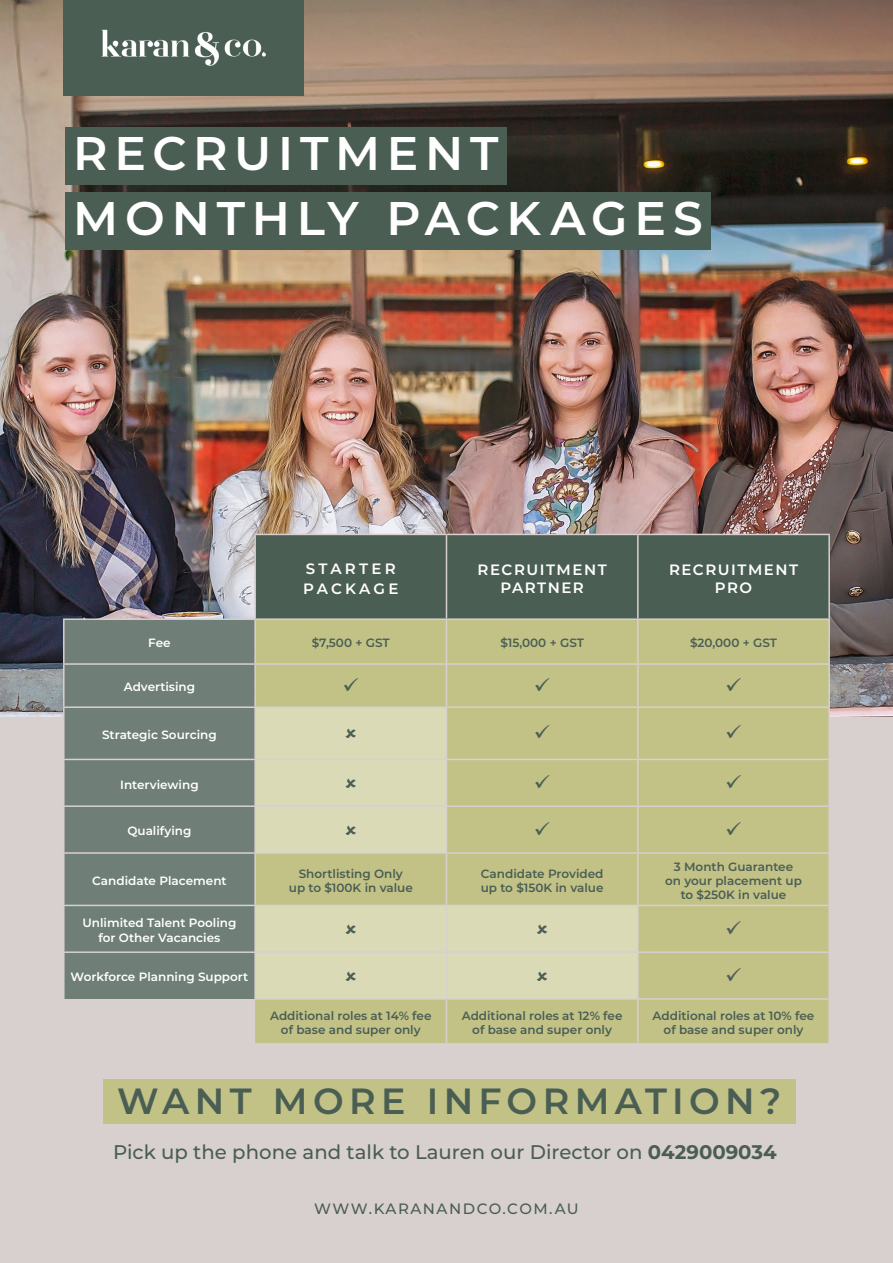
<style>
.page{position:relative;width:893px;height:1263px;background:#fff}
.page>*{position:absolute;margin:0;border:0;box-sizing:border-box;transform-origin:0 0}
.Paragraph_Style_1{font:600 47.1px "Montserrat";letter-spacing:.145em;color:#fff}
.Paragraph_Style_1-2{font:600 36.45px "Montserrat";letter-spacing:.15em;color:#4a5e54}
.t1{font:500 19.65px "Montserrat";color:#4a5e54}
.t2{font:600 15px/18px "Montserrat";letter-spacing:.1em;color:#fff;text-align:center}
.t3{font:500 15px "Montserrat";letter-spacing:.1em;color:#4a5e54}
.t4{font:600 15px/19.2px "Montserrat";letter-spacing:.21em;color:#fff}
.t5{font:600 12px/14.4px "Montserrat";color:#4a5e54;text-align:center}
.t6{font:600 12px/14.4px "Montserrat";color:#fff;text-align:center}
.s1{font-weight:700}
</style>
<div class="page">
<div style="left:0;top:694px;width:893px;height:569px;background:#d8d0ce"></div>
<img style="left:0;top:0;width:893px;height:716px">
<div style="left:65px;top:127px;width:442px;height:57px;background:#4a5e54"></div>
<div style="left:65px;top:192px;width:646px;height:58px;background:#4a5e54"></div>
<div style="left:63px;top:0;width:241px;height:96px;background:#4a5e54"></div>
<img style="left:101px;top:29px;width:165px;height:37px">
<div style="left:256px;top:535px;width:572px;height:83px;background:#4a5e54"></div>
<div style="left:65px;top:620px;width:189px;height:379px;background:#6f7e76"></div>
<div style="left:255px;top:620px;width:573px;height:423px;background:#c2c287"></div>
<svg style="left:256px;top:708px;width:381px;height:290px;background:#cfcfa2"></svg>
<hr style="left:446px;top:620px;width:1px;height:43px;background:#d8d0ce">
<hr style="left:637px;top:620px;width:2px;height:43px;background:#d8d0ce">
<hr style="left:828px;top:620px;width:2px;height:43px;background:#d8d0ce">
<hr style="left:63px;top:665px;width:2px;height:41px;background:#d8d0ce">
<hr style="left:255px;top:663px;width:191px;height:2px;background:#d8d0ce">
<hr style="left:254px;top:665px;width:2px;height:41px;background:#d8d0ce">
<hr style="left:446px;top:663px;width:192px;height:2px;background:#d8d0ce">
<hr style="left:446px;top:665px;width:1px;height:41px;background:#d8d0ce">
<hr style="left:638px;top:663px;width:192px;height:2px;background:#d8d0ce">
<hr style="left:637px;top:665px;width:2px;height:41px;background:#d8d0ce">
<hr style="left:828px;top:665px;width:2px;height:41px;background:#d8d0ce">
<hr style="left:63px;top:706px;width:192px;height:2px;background:#d8d0ce">
<hr style="left:63px;top:708px;width:2px;height:51px;background:#d8d0ce">
<hr style="left:255px;top:706px;width:191px;height:2px;background:#d8d0ce">
<hr style="left:254px;top:708px;width:2px;height:51px;background:#d8d0ce">
<hr style="left:446px;top:706px;width:192px;height:2px;background:#d8d0ce">
<hr style="left:446px;top:708px;width:1px;height:51px;background:#d8d0ce">
<hr style="left:638px;top:706px;width:192px;height:2px;background:#d8d0ce">
<hr style="left:637px;top:708px;width:2px;height:51px;background:#d8d0ce">
<hr style="left:828px;top:708px;width:2px;height:51px;background:#d8d0ce">
<hr style="left:63px;top:759px;width:192px;height:1px;background:#d8d0ce">
<hr style="left:255px;top:759px;width:191px;height:1px;background:#d8d0ce">
<hr style="left:254px;top:760px;width:2px;height:45px;background:#d8d0ce">
<hr style="left:446px;top:759px;width:192px;height:1px;background:#d8d0ce">
<hr style="left:446px;top:760px;width:1px;height:45px;background:#d8d0ce">
<hr style="left:638px;top:759px;width:192px;height:1px;background:#d8d0ce">
<hr style="left:637px;top:760px;width:2px;height:45px;background:#d8d0ce">
<hr style="left:63px;top:805px;width:192px;height:2px;background:#d8d0ce">
<hr style="left:255px;top:805px;width:191px;height:2px;background:#d8d0ce">
<hr style="left:254px;top:807px;width:2px;height:45px;background:#d8d0ce">
<hr style="left:446px;top:805px;width:192px;height:2px;background:#d8d0ce">
<hr style="left:446px;top:807px;width:1px;height:45px;background:#d8d0ce">
<hr style="left:638px;top:805px;width:192px;height:2px;background:#d8d0ce">
<hr style="left:637px;top:807px;width:2px;height:45px;background:#d8d0ce">
<hr style="left:63px;top:852px;width:192px;height:2px;background:#d8d0ce">
<hr style="left:255px;top:852px;width:191px;height:2px;background:#d8d0ce">
<hr style="left:254px;top:854px;width:2px;height:51px;background:#d8d0ce">
<hr style="left:446px;top:852px;width:192px;height:2px;background:#d8d0ce">
<hr style="left:446px;top:854px;width:1px;height:51px;background:#d8d0ce">
<hr style="left:638px;top:852px;width:192px;height:2px;background:#d8d0ce">
<hr style="left:637px;top:854px;width:2px;height:51px;background:#d8d0ce">
<hr style="left:63px;top:905px;width:192px;height:1px;background:#d8d0ce">
<hr style="left:255px;top:905px;width:191px;height:1px;background:#d8d0ce">
<hr style="left:254px;top:906px;width:2px;height:45px;background:#d8d0ce">
<hr style="left:446px;top:905px;width:192px;height:1px;background:#d8d0ce">
<hr style="left:446px;top:906px;width:1px;height:45px;background:#d8d0ce">
<hr style="left:638px;top:905px;width:192px;height:1px;background:#d8d0ce">
<hr style="left:637px;top:906px;width:2px;height:45px;background:#d8d0ce">
<hr style="left:63px;top:951px;width:192px;height:2px;background:#d8d0ce">
<hr style="left:255px;top:951px;width:191px;height:2px;background:#d8d0ce">
<hr style="left:254px;top:953px;width:2px;height:45px;background:#d8d0ce">
<hr style="left:446px;top:951px;width:192px;height:2px;background:#d8d0ce">
<hr style="left:446px;top:953px;width:1px;height:45px;background:#d8d0ce">
<hr style="left:638px;top:951px;width:192px;height:2px;background:#d8d0ce">
<hr style="left:637px;top:953px;width:2px;height:45px;background:#d8d0ce">
<hr style="left:254px;top:998px;width:192px;height:2px;background:#d8d0ce">
<hr style="left:446px;top:998px;width:192px;height:2px;background:#d8d0ce">
<hr style="left:446px;top:1000px;width:1px;height:43px;background:#d8d0ce">
<hr style="left:638px;top:998px;width:192px;height:2px;background:#d8d0ce">
<hr style="left:637px;top:1000px;width:2px;height:43px;background:#d8d0ce">
<hr style="left:254px;top:534px;width:192px;height:1px;background:#d8d0ce">
<hr style="left:254px;top:535px;width:2px;height:83px;background:#d8d0ce">
<hr style="left:446px;top:534px;width:192px;height:1px;background:#d8d0ce">
<hr style="left:446px;top:535px;width:1px;height:83px;background:#d8d0ce">
<hr style="left:638px;top:534px;width:192px;height:1px;background:#d8d0ce">
<hr style="left:637px;top:535px;width:2px;height:83px;background:#d8d0ce">
<hr style="left:828px;top:535px;width:2px;height:83px;background:#d8d0ce">
<hr style="left:255px;top:618px;width:191px;height:2px;background:#d8d0ce">
<hr style="left:446px;top:618px;width:192px;height:2px;background:#d8d0ce">
<hr style="left:638px;top:618px;width:192px;height:2px;background:#d8d0ce">
<hr style="left:63px;top:620px;width:2px;height:43px;background:#d8d0ce">
<hr style="left:254px;top:620px;width:2px;height:43px;background:#d8d0ce">
<hr style="left:63px;top:663px;width:192px;height:2px;background:#d8d0ce">
<hr style="left:63px;top:618px;width:192px;height:2px;background:#d8d0ce">
<div style="left:103px;top:1079px;width:692px;height:44px;background:#c2c287"></div>
<svg style="left:346px;top:729px;width:10px;height:9px"></svg>
<svg style="left:346px;top:778px;width:10px;height:10px"></svg>
<svg style="left:346px;top:825px;width:10px;height:10px"></svg>
<svg style="left:346px;top:924px;width:10px;height:10px"></svg>
<svg style="left:537px;top:924px;width:10px;height:10px"></svg>
<svg style="left:346px;top:971px;width:10px;height:10px"></svg>
<svg style="left:537px;top:971px;width:10px;height:10px"></svg>
<svg style="left:344px;top:677px;width:14px;height:14px"></svg>
<svg style="left:535px;top:677px;width:15px;height:14px"></svg>
<svg style="left:727px;top:677px;width:14px;height:14px"></svg>
<svg style="left:535px;top:725px;width:15px;height:14px"></svg>
<svg style="left:727px;top:725px;width:14px;height:14px"></svg>
<svg style="left:535px;top:775px;width:15px;height:13px"></svg>
<svg style="left:727px;top:775px;width:14px;height:13px"></svg>
<svg style="left:535px;top:821px;width:15px;height:14px"></svg>
<svg style="left:727px;top:821px;width:14px;height:14px"></svg>
<svg style="left:727px;top:920px;width:14px;height:14px"></svg>
<svg style="left:727px;top:967px;width:14px;height:14px"></svg>
<p class="Paragraph_Style_1" style="left:73px;top:120px;width:427px">RECRUITMENT</p>
<p class="Paragraph_Style_1" style="left:73px;top:185px;width:631px">MONTHLY PACKAGES</p>
<p class="t4" style="left:303px;top:559px;width:97px">STARTER<br>PACKAGE</p>
<p class="t2" style="left:478px;top:560px;width:131px">RECRUITMENT<br>PARTNER</p>
<p class="t2" style="left:669px;top:560px;width:131px">RECRUITMENT<br>PRO</p>
<p class="t6" style="left:148px;top:635px;width:24px">Fee</p>
<p class="t5" style="left:312px;top:635px;width:79px">$7,500 + GST</p>
<p class="t5" style="left:500px;top:635px;width:85px">$15,000 + GST</p>
<p class="t5" style="left:690px;top:635px;width:89px">$20,000 + GST</p>
<p class="t6" style="left:124px;top:679px;width:73px">Advertising</p>
<p class="t6" style="left:102px;top:727px;width:116px">Strategic Sourcing</p>
<p class="t6" style="left:120px;top:777px;width:80px">Interviewing</p>
<p class="t6" style="left:127px;top:823px;width:66px">Qualifying</p>
<p class="t6" style="left:92px;top:873px;width:136px">Candidate Placement</p>
<p class="t5" style="left:289px;top:866px;width:125px">Shortlisting Only<br>up to $100K in value</p>
<p class="t5" style="left:481px;top:866px;width:124px;text-align:left">Candidate Provided up to $150K in value</p>
<p class="t5" style="left:665px;top:859px;width:138px">3 Month Guarantee on your placement up to $250K in value</p>
<p class="t6" style="left:82px;top:915px;width:155px">Unlimited Talent Pooling for Other Vacancies</p>
<p class="t6" style="left:71px;top:969px;width:179px">Workforce Planning Support</p>
<p class="t5" style="left:270px;top:1008px;width:163px">Additional roles at 14% fee of base and super only</p>
<p class="t5" style="left:462px;top:1008px;width:162px">Additional roles at 12% fee of base and super only</p>
<p class="t5" style="left:653px;top:1008px;width:163px">Additional roles at 10% fee of base and super only</p>
<p class="Paragraph_Style_1-2" style="left:117px;top:1075px;width:666px">WANT MORE INFORMATION?</p>
<p class="t1" style="left:113px;top:1138px;width:665px">Pick up the phone and talk to Lauren our Director on <span class="s1">0429009034</span></p>
<p class="t3" style="left:314px;top:1198px;width:266px">WWW.KARANANDCO.COM.AU</p>
</div>
